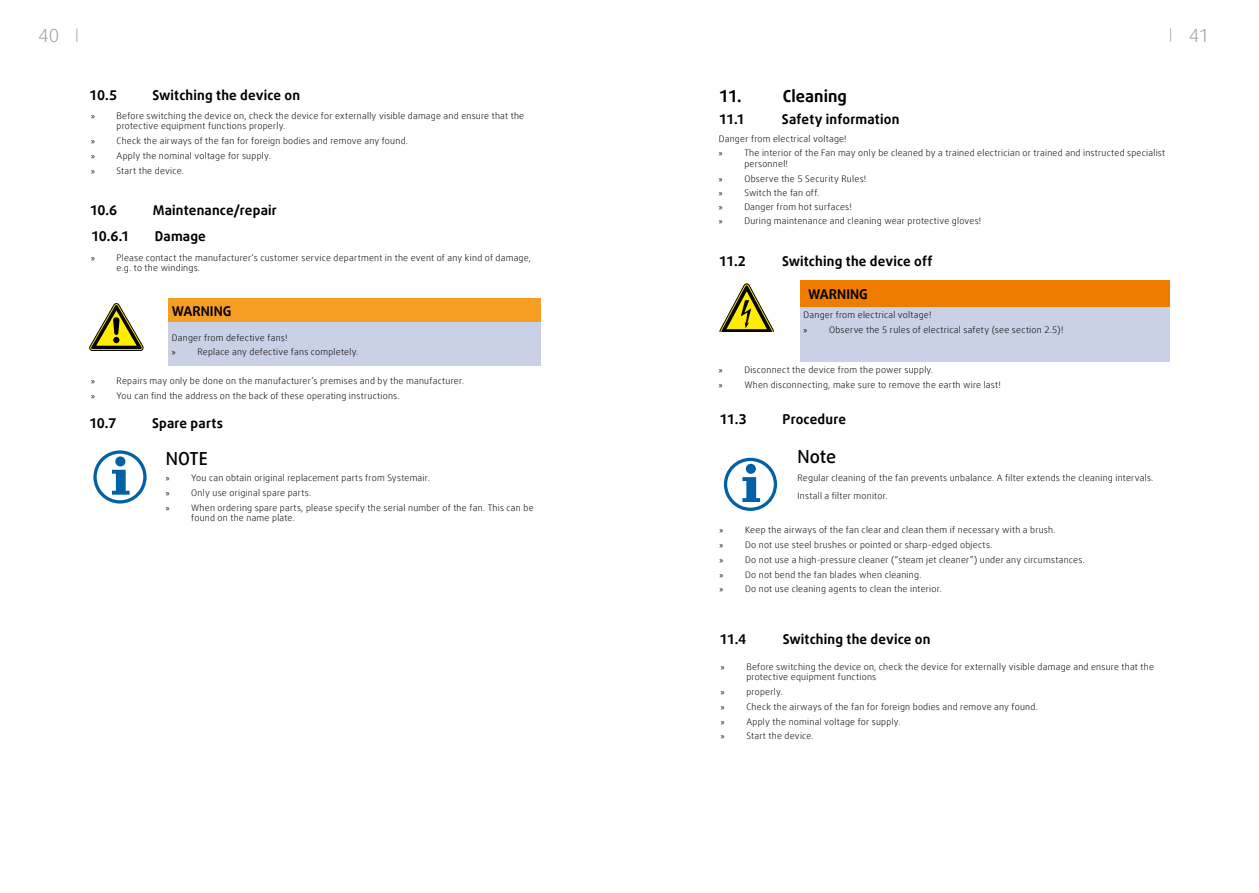
<style>
.page{position:relative;width:1259px;height:893px;background:#fff}
.page>*{position:absolute;margin:0;border:0;box-sizing:border-box;transform-origin:0 0}
.t1{font:500 18px "Daxline Offc Pro";letter-spacing:-.005em;color:#000}
.t2{font:300 18px "Daxline Offc Pro";color:#9d9d9c}
.t3{font:700 16.5px "Daxline Offc Pro";letter-spacing:.005em;color:#000}
.t4{font:700 13.5px "Daxline Offc Pro";letter-spacing:.01em;color:#000}
.t5{font:300 9px/10.5px "Daxline Offc Pro";letter-spacing:.03em;color:#000}
.t6{font:9px "Myriad Pro";color:#000}
.s1{font-size:13.5px}
</style>
<div class="page">
<div style="left:168px;top:299px;width:372px;height:24px;background:#f59e24"></div>
<div style="left:168px;top:323px;width:372px;height:43px;background:#cad1e6"></div>
<svg style="left:89px;top:303px;width:54px;height:48px"></svg>
<svg style="left:93px;top:450px;width:54px;height:54px"></svg>
<div style="left:799px;top:281px;width:370px;height:26px;background:#ef7b00"></div>
<div style="left:799px;top:307px;width:370px;height:54px;background:#cad1e6"></div>
<svg style="left:719px;top:284px;width:54px;height:48px"></svg>
<svg style="left:724px;top:458px;width:53px;height:53px"></svg>
<h1 class="t2" style="left:38px;top:23px;width:42px">40 <span class="s1">|</span></h1>
<h1 class="t2" style="left:1169px;top:23px;width:41px"><span class="s1">|</span> 41</h1>
<h3 class="t4" style="left:89px;top:86px;width:29px">10.5</h3>
<h3 class="t4" style="left:152px;top:86px;width:149px">Switching the device on</h3>
<p class="t6" style="left:91px;top:110px;width:5px">»</p>
<p class="t5" style="left:117px;top:110px;width:409px">Before switching the device on, check the device for externally visible damage and ensure that the protective equipment functions properly.</p>
<p class="t6" style="left:91px;top:135px;width:5px">»</p>
<p class="t5" style="left:117px;top:136px;width:293px">Check the airways of the fan for foreign bodies and remove any found.</p>
<p class="t6" style="left:91px;top:150px;width:5px">»</p>
<p class="t5" style="left:117px;top:150px;width:156px">Apply the nominal voltage for supply.</p>
<p class="t6" style="left:91px;top:165px;width:5px">»</p>
<p class="t5" style="left:117px;top:165px;width:69px">Start the device.</p>
<h3 class="t4" style="left:90px;top:201px;width:29px">10.6</h3>
<h3 class="t4" style="left:153px;top:201px;width:126px">Maintenance/repair</h3>
<h3 class="t4" style="left:91px;top:228px;width:40px">10.6.1</h3>
<h3 class="t4" style="left:155px;top:228px;width:53px">Damage</h3>
<p class="t6" style="left:91px;top:252px;width:5px">»</p>
<p class="t5" style="left:117px;top:252px;width:416px">Please contact the manufacturer‘s customer service department in the event of any kind of damage, e.g. to the windings.</p>
<h3 class="t4" style="left:172px;top:302px;width:61px">WARNING</h3>
<p class="t5" style="left:172px;top:332px;width:117px">Danger from defective fans!</p>
<p class="t6" style="left:172px;top:347px;width:5px">»</p>
<p class="t5" style="left:197px;top:347px;width:163px">Replace any defective fans completely.</p>
<p class="t6" style="left:91px;top:376px;width:5px">»</p>
<p class="t5" style="left:117px;top:376px;width:349px">Repairs may only be done on the manufacturer’s premises and by the manufacturer.</p>
<p class="t6" style="left:91px;top:390px;width:5px">»</p>
<p class="t5" style="left:117px;top:390px;width:285px">You can find the address on the back of these operating instructions.</p>
<h3 class="t4" style="left:89px;top:414px;width:29px">10.7</h3>
<h3 class="t4" style="left:152px;top:414px;width:72px">Spare parts</h3>
<h1 class="t1" style="left:166px;top:446px;width:43px">NOTE</h1>
<p class="t6" style="left:166px;top:473px;width:5px">»</p>
<p class="t5" style="left:191px;top:473px;width:240px">You can obtain original replacement parts from Systemair.</p>
<p class="t6" style="left:166px;top:487px;width:5px">»</p>
<p class="t5" style="left:191px;top:488px;width:122px">Only use original spare parts.</p>
<p class="t6" style="left:166px;top:502px;width:5px">»</p>
<p class="t5" style="left:191px;top:502px;width:344px">When ordering spare parts, please specify the serial number of the fan. This can be found on the name plate.</p>
<h2 class="t3" style="left:719px;top:85px;width:24px">11.</h2>
<h2 class="t3" style="left:783px;top:85px;width:66px">Cleaning</h2>
<h3 class="t4" style="left:719px;top:110px;width:27px">11.1</h3>
<h3 class="t4" style="left:782px;top:110px;width:119px">Safety information</h3>
<p class="t5" style="left:719px;top:133px;width:129px">Danger from electrical voltage!</p>
<p class="t6" style="left:719px;top:148px;width:5px">»</p>
<p class="t5" style="left:744px;top:148px;width:422px">The interior of the Fan may only be cleaned by a trained electrician or trained and instructed specialist personnel!</p>
<p class="t6" style="left:719px;top:173px;width:5px">»</p>
<p class="t5" style="left:744px;top:173px;width:123px">Observe the 5 Security Rules!</p>
<p class="t6" style="left:719px;top:188px;width:5px">»</p>
<p class="t5" style="left:744px;top:188px;width:77px">Switch the fan off.</p>
<p class="t6" style="left:719px;top:201px;width:5px">»</p>
<p class="t5" style="left:744px;top:201px;width:109px">Danger from hot surfaces!</p>
<p class="t6" style="left:719px;top:216px;width:5px">»</p>
<p class="t5" style="left:744px;top:216px;width:238px">During maintenance and cleaning wear protective gloves!</p>
<h3 class="t4" style="left:719px;top:252px;width:29px">11.2</h3>
<h3 class="t4" style="left:782px;top:252px;width:152px">Switching the device off</h3>
<h3 class="t4" style="left:808px;top:285px;width:61px">WARNING</h3>
<p class="t5" style="left:803px;top:309px;width:129px">Danger from electrical voltage!</p>
<p class="t6" style="left:803px;top:324px;width:5px">»</p>
<p class="t5" style="left:829px;top:324px;width:236px">Observe the 5 rules of electrical safety (see section 2.5)!</p>
<p class="t6" style="left:719px;top:364px;width:5px">»</p>
<p class="t5" style="left:744px;top:364px;width:190px">Disconnect the device from the power supply.</p>
<p class="t6" style="left:719px;top:379px;width:5px">»</p>
<p class="t5" style="left:744px;top:379px;width:258px">When disconnecting, make sure to remove the earth wire last!</p>
<h3 class="t4" style="left:719px;top:410px;width:29px">11.3</h3>
<h3 class="t4" style="left:782px;top:410px;width:65px">Procedure</h3>
<h1 class="t1" style="left:797px;top:445px;width:40px">Note</h1>
<p class="t5" style="left:797px;top:469px;width:357px;line-height:17.7px">Regular cleaning of the fan prevents unbalance. A filter extends the cleaning intervals.<br>Install a filter monitor.</p>
<p class="t6" style="left:719px;top:525px;width:5px">»</p>
<p class="t5" style="left:745px;top:525px;width:312px">Keep the airways of the fan clear and clean them if necessary with a brush.</p>
<p class="t6" style="left:719px;top:539px;width:5px">»</p>
<p class="t5" style="left:745px;top:540px;width:249px">Do not use steel brushes or pointed or sharp-edged objects.</p>
<p class="t6" style="left:719px;top:554px;width:5px">»</p>
<p class="t5" style="left:745px;top:554px;width:341px">Do not use a high-pressure cleaner (“steam jet cleaner”) under any circumstances.</p>
<p class="t6" style="left:719px;top:569px;width:5px">»</p>
<p class="t5" style="left:745px;top:569px;width:178px">Do not bend the fan blades when cleaning.</p>
<p class="t6" style="left:719px;top:584px;width:5px">»</p>
<p class="t5" style="left:745px;top:584px;width:198px">Do not use cleaning agents to clean the interior.</p>
<h3 class="t4" style="left:719px;top:630px;width:28px">11.4</h3>
<h3 class="t4" style="left:782px;top:630px;width:149px">Switching the device on</h3>
<p class="t6" style="left:721px;top:661px;width:5px">»</p>
<p class="t5" style="left:746px;top:661px;width:409px">Before switching the device on, check the device for externally visible damage and ensure that the protective equipment functions</p>
<p class="t6" style="left:721px;top:687px;width:5px">»</p>
<p class="t5" style="left:746px;top:687px;width:38px">properly.</p>
<p class="t6" style="left:721px;top:701px;width:5px">»</p>
<p class="t5" style="left:746px;top:701px;width:293px">Check the airways of the fan for foreign bodies and remove any found.</p>
<p class="t6" style="left:721px;top:716px;width:5px">»</p>
<p class="t5" style="left:746px;top:716px;width:156px">Apply the nominal voltage for supply.</p>
<p class="t6" style="left:721px;top:731px;width:5px">»</p>
<p class="t5" style="left:746px;top:731px;width:69px">Start the device.</p>
</div>
